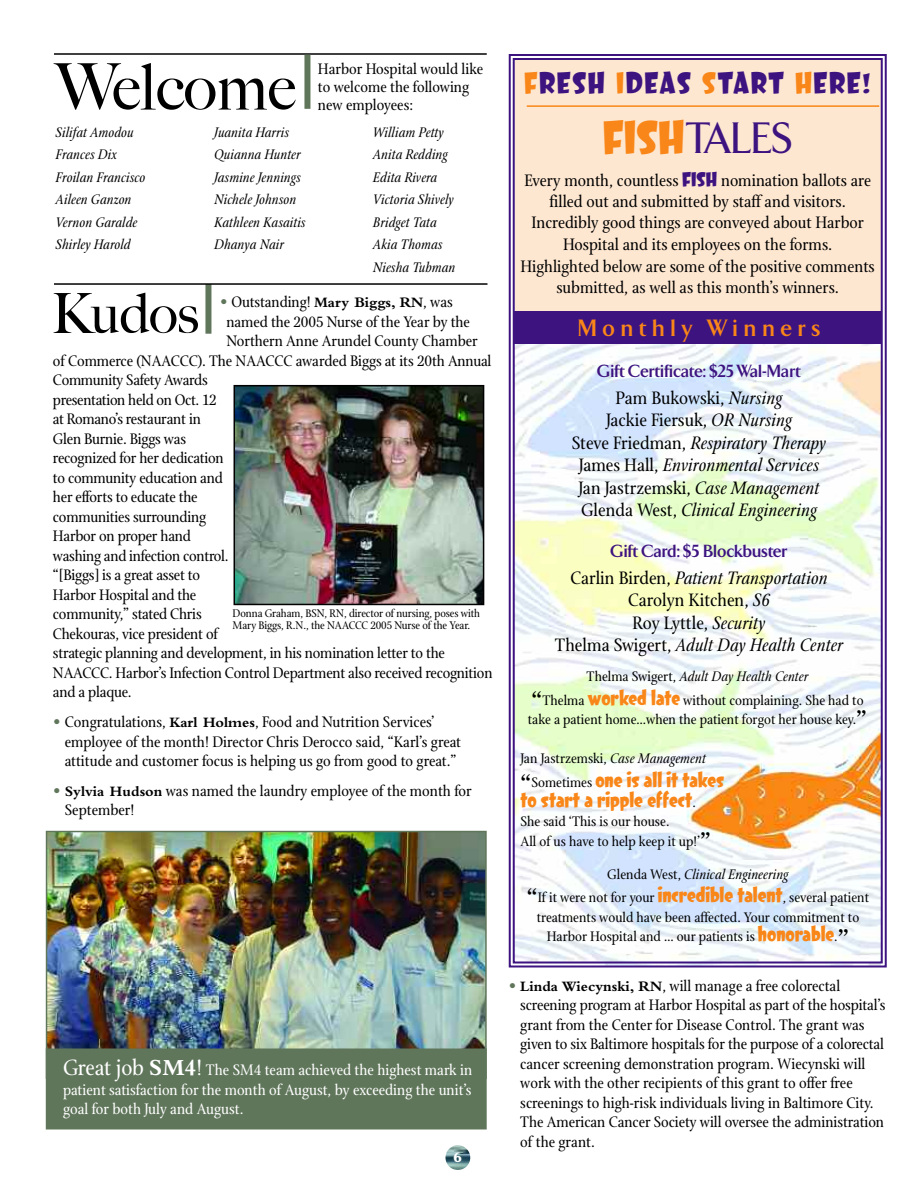
<style>
.page{position:relative;width:918px;height:1188px;background:#fff}
.page>*{position:absolute;margin:0;border:0;box-sizing:border-box;transform-origin:0 0}
.t1{font:500 64.35px "Big Caslon";color:#000}
.t2{font:500 55.5px "Big Caslon";letter-spacing:-.01em;color:#000}
.t3{font:500 45px "Arrow";color:#3d1380}
.t4{font:27px "Dreamland";letter-spacing:.055em;color:#3d1380}
.t5{font:700 24.15px "Arrow";letter-spacing:.235em;color:#f98618}
.t6{font:italic 19.5px/22.5px "Print";color:#000;text-align:center}
.t7{font:19.5px/22.5px "Print";color:#000;text-align:center}
.t8{font:19.5px/19.5px "Dreamland";color:#f98618}
.t9{font:18px/21.5px "Print";color:#000;text-align:center}
.t10{font:700 18px "Arrow";color:#3d1380}
.t11{font:16.5px/19.5px "Print";letter-spacing:-.01em;color:#000}
.t12{font:16.5px/19.5px "Print";color:#fff;text-align:justify}
.t13{font:15px/19.5px "Print";color:#000;text-align:center}
.t14{font:italic 15px/22.5px "Print";color:#000}
.t15{font:900 13.5px "Arrow";color:#fff}
.t16{font:12px/12px "Print";letter-spacing:-.01em;color:#000}
.s1{font-size:18px;color:#60765b}
.s2{font-family:"Bembo";font-weight:700;font-size:15px}
.s3{font-size:24px}
.s4{font-family:"Bembo";font-weight:700;font-size:24px}
.s5{color:#f98618}
.s6{font-family:"Dreamland";font-weight:400;font-size:42px;color:#f98618}
.s7{font-family:"Dreamland";color:#3d1380}
.s8{font-style:normal}
.s9{font-style:italic}
.s10{font-size:30px}
.s11{font-family:"Dreamland";font-size:19.5px;color:#f98618}
.s12{font-family:"Print";font-size:30px;color:#000}
.s13{font-family:"Print";font-size:15px;color:#000}
.s14{font-size:31.5px}
</style>
<div class="page">
<img style="left:45px;top:53px;width:842px;height:1117px">
<h1 class="t1" style="left:55px;top:49px;width:242px">Welcome</h1>
<p class="t11" style="left:318px;top:62px;width:167px;line-height:18px">Harbor Hospital would like to welcome the following</p>
<p class="t11" style="left:318px;top:97px;width:97px">new employees:</p>
<p class="t14" style="left:56px;top:123px;width:91px">Silifat Amodou<br>Frances Dix<br>Froilan Francisco<br>Aileen Ganzon<br>Vernon Garalde<br>Shirley Harold</p>
<p class="t14" style="left:214px;top:123px;width:93px">Juanita Harris<br>Quianna Hunter<br>Jasmine Jennings<br>Nichele Johnson<br>Kathleen Kasaitis<br>Dhanya Nair</p>
<p class="t14" style="left:373px;top:123px;width:84px">William Petty<br>Anita Redding<br>Edita Rivera<br>Victoria Shively<br>Bridget Tata<br>Akia Thomas<br>Niesha Tubman</p>
<h2 class="t2" style="left:51px;top:281px;width:149px">Kudos</h2>
<p class="t11" style="left:220px;top:294px;width:235px"><span class="s1">•</span> Outstanding! <span class="s2">Mary Biggs, RN</span>, was</p>
<p class="t11" style="left:226px;top:314px;width:245px">named the 2005 Nurse of the Year by the</p>
<p class="t11" style="left:226px;top:333px;width:253px">Northern Anne Arundel County Chamber</p>
<p class="t11" style="left:53px;top:353px;width:440px">of Commerce (NAACCC). The NAACCC awarded Biggs at its 20th Annual</p>
<p class="t11" style="left:53px;top:372px;width:156px">Community Safety Awards</p>
<p class="t11" style="left:53px;top:392px;width:165px">presentation held on Oct. 12</p>
<p class="t11" style="left:53px;top:411px;width:149px">at Romano’s restaurant in</p>
<p class="t11" style="left:53px;top:431px;width:135px">Glen Burnie. Biggs was</p>
<p class="t11" style="left:53px;top:450px;width:172px">recognized for her dedication</p>
<p class="t11" style="left:53px;top:470px;width:171px">to community education and</p>
<p class="t11" style="left:53px;top:489px;width:146px">her efforts to educate the</p>
<p class="t11" style="left:53px;top:509px;width:155px">communities surrounding</p>
<p class="t11" style="left:53px;top:528px;width:140px">Harbor on proper hand</p>
<p class="t11" style="left:53px;top:548px;width:177px">washing and infection control.</p>
<p class="t11" style="left:53px;top:567px;width:149px">“[Biggs] is a great asset to</p>
<p class="t11" style="left:53px;top:587px;width:145px">Harbor Hospital and the</p>
<p class="t11" style="left:53px;top:606px;width:150px">community,” stated Chris</p>
<p class="t11" style="left:53px;top:626px;width:166px">Chekouras, vice president of</p>
<p class="t11" style="left:53px;top:645px;width:394px">strategic planning and development, in his nomination letter to the</p>
<p class="t11" style="left:53px;top:665px;width:441px">NAACCC. Harbor’s Infection Control Department also received recognition</p>
<p class="t11" style="left:53px;top:684px;width:80px">and a plaque.</p>
<p class="t11" style="left:65px;top:714px;width:398px;text-indent:-12px"><span class="s1">•</span> Congratulations, <span class="s2">Karl Holmes</span>, Food and Nutrition Services’ employee of the month! Director Chris Derocco said, “Karl’s great attitude and customer focus is helping us go from good to great.”</p>
<p class="t11" style="left:65px;top:783px;width:408px;text-indent:-12px"><span class="s1">•</span> <span class="s2">Sylvia Hudson</span> was named the laundry employee of the month for<br>September!</p>
<p class="t16" style="left:233px;top:609px;width:249px">Donna Graham, BSN, RN, director of nursing, poses with<br>Mary Biggs, R.N., the NAACCC 2005 Nurse of the Year.</p>
<p class="t12" style="left:63px;top:1062px;width:411px"><span class="s3">Great job</span> <span class="s4">SM4</span><span class="s3">!</span> The SM4 team achieved the highest mark in patient satisfaction for the month of August, by exceeding the unit’s goal for both July and August.</p>
<p class="t15" style="left:454px;top:1150px;width:9px">6</p>
<h3 class="t4" style="left:524px;top:68px;width:348px"><span class="s5">F</span>RESH <span class="s5">I</span>DEAS <span class="s5">S</span>TART <span class="s5">H</span>ERE!</h3>
<h3 class="t3" style="left:603px;top:112px;width:191px"><span class="s6">FISH</span>TALES</h3>
<p class="t9" style="left:521px;top:172px;width:356px">Every month, countless <span class="s7">FISH</span> nomination ballots are filled out and submitted by staff and visitors.<br>Incredibly good things are conveyed about Harbor Hospital and its employees on the forms.<br>Highlighted below are some of the positive comments submitted, as well as this month’s winners.</p>
<h3 class="t5" style="left:578px;top:313px;width:244px">Monthly Winners</h3>
<p class="t10" style="left:597px;top:360px;width:205px">Gift Certificate: $25 Wal-Mart</p>
<p class="t6" style="left:572px;top:389px;width:256px"><span class="s8">Pam Bukowski,</span> Nursing<br><span class="s8">Jackie Fiersuk,</span> OR Nursing<br><span class="s8">Steve Friedman,</span> Respiratory Therapy<br><span class="s8">James Hall,</span> Environmental Services<br><span class="s8">Jan Jastrzemski,</span> Case Management<br><span class="s8">Glenda West,</span> Clinical Engineering</p>
<p class="t10" style="left:611px;top:540px;width:178px">Gift Card: $5 Blockbuster</p>
<p class="t7" style="left:555px;top:569px;width:290px">Carlin Birden, <span class="s9">Patient Transportation<br></span>Carolyn Kitchen, <span class="s9">S6<br></span>Roy Lyttle, <span class="s9">Security<br></span>Thelma Swigert, <span class="s9">Adult Day Health Center</span></p>
<p class="t13" style="left:532px;top:666px;width:334px;line-height:24px">Thelma Swigert, <span class="s9">Adult Day Health Center<br></span><span class="s10">“</span>Thelma <span class="s11">worked late</span> without complaining. She had to</p>
<p class="t13" style="left:528px;top:712px;width:341px">take a patient home…when the patient forgot her house key.<span class="s10">”</span></p>
<p class="t13" style="left:520px;top:751px;width:187px">Jan Jastrzemski, <span class="s9">Case Management</span></p>
<p class="t8" style="left:520px;top:771px;width:206px"><span class="s12">“</span><span class="s13">Sometimes</span> one is all it takes to start a ripple effect<span class="s13">.</span></p>
<p class="t13" style="left:520px;top:814px;width:192px;text-align:left">She said ‘This is our house.<br>All of us have to help keep it up!’<span class="s10">”</span></p>
<p class="t13" style="left:527px;top:864px;width:344px;line-height:23.2px">Glenda West, <span class="s9">Clinical Engineering<br></span><span class="s10">“</span>If it were not for your <span class="s11">incredible talent</span>, several patient</p>
<p class="t13" style="left:537px;top:909px;width:324px">treatments would have been affected. Your commitment to<br>Harbor Hospital and … our patients is <span class="s11">honorable</span>.<span class="s14">”</span></p>
<p class="t11" style="left:520px;top:978px;width:367px;text-indent:-12px"><span class="s1">•</span> <span class="s2">Linda Wiecynski, RN</span>, will manage a free colorectal screening program at Harbor Hospital as part of the hospital’s grant from the Center for Disease Control. The grant was given to six Baltimore hospitals for the purpose of a colorectal cancer screening demonstration program. Wiecynski will work with the other recipients of this grant to offer free screenings to high-risk individuals living in Baltimore City.<br>The American Cancer Society will oversee the administration of the grant.</p>
</div>
